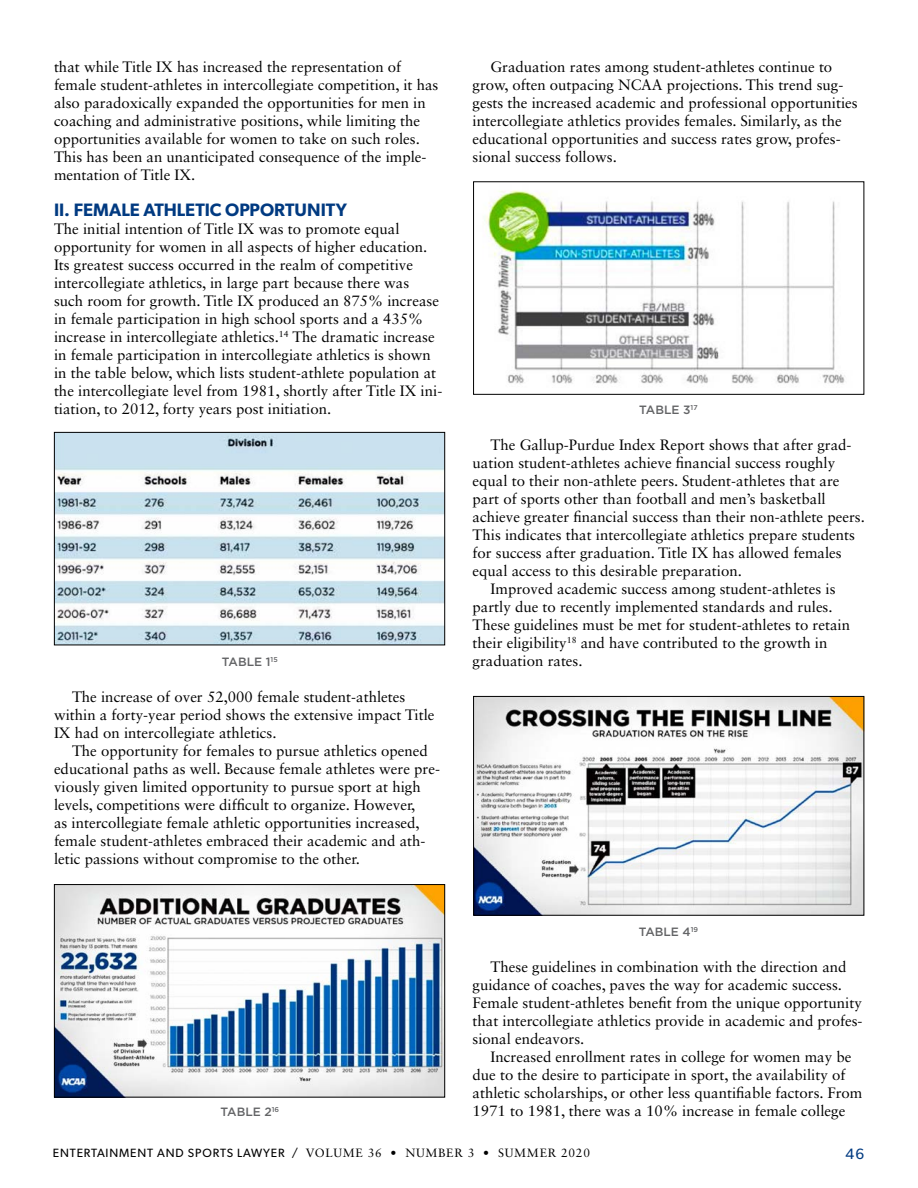
<style>
.page{position:relative;width:918px;height:1188px;background:#fff}
.page>*{position:absolute;margin:0;border:0;box-sizing:border-box;transform-origin:0 0}
.t1{font:600 18px "Gibson";color:#013a81}
.t2{font:15px/18px "Sabon LT Std";color:#000}
.t3{font:15px "Gibson";color:#013a81}
.t4{font:12px "Gibson";letter-spacing:.07em;color:#000}
.t5{font:500 12px "Gotham";color:#636466}
.s1{font-family:"Sabon LT Std"}
</style>
<div class="page">
<img style="left:56px;top:434px;width:387px;height:209px">
<div style="left:54px;top:432px;width:391px;height:213px;border:1px solid #000"></div>
<img style="left:56px;top:886px;width:387px;height:210px">
<div style="left:54px;top:884px;width:391px;height:214px;border:1px solid #000"></div>
<img style="left:484px;top:190px;width:361px;height:194px">
<div style="left:473px;top:181px;width:391px;height:214px;border:1px solid #000"></div>
<img style="left:475px;top:698px;width:387px;height:216px">
<div style="left:473px;top:696px;width:391px;height:220px;border:1px solid #000"></div>
<p class="t2" style="left:54px;top:58px;width:386px">that while Title IX has increased the representation of female student-athletes in intercollegiate competition, it has also paradoxically expanded the opportunities for men in coaching and administrative positions, while limiting the opportunities available for women to take on such roles.<br>This has been an unanticipated consequence of the imple&shy;mentation of Title IX.</p>
<p class="t1" style="left:54px;top:199px;width:294px">II. FEMALE ATHLETIC OPPORTUNITY</p>
<p class="t2" style="left:54px;top:220px;width:390px">The initial intention of Title IX was to promote equal opportunity for women in all aspects of higher education.<br>Its greatest success occurred in the realm of competitive intercollegiate athletics, in large part because there was<br>such room for growth. Title IX produced an 875% increase in female participation in high school sports and a 435% increase in intercollegiate athletics.<sup>14</sup> The dramatic increase in female participation in intercollegiate athletics is shown in the table below, which lists student-athlete population at the intercollegiate level from 1981, shortly after Title IX ini&shy;tiation, to 2012, forty years post initiation.</p>
<p class="t5" style="left:222px;top:654px;width:57px">TABLE 1<sup>15</sup></p>
<p class="t2" style="left:54px;top:688px;width:382px;text-indent:18px">The increase of over 52,000 female student-athletes within a forty-year period shows the extensive impact Title<br>IX had on intercollegiate athletics.</p>
<p class="t2" style="left:54px;top:742px;width:388px;text-indent:18px">The opportunity for females to pursue athletics opened educational paths as well. Because female athletes were pre&shy;viously given limited opportunity to pursue sport at high levels, competitions were difficult to organize. However,<br>as intercollegiate female athletic opportunities increased, female student-athletes embraced their academic and ath&shy;letic passions without compromise to the other.</p>
<p class="t5" style="left:221px;top:1104px;width:60px">TABLE 2<sup>16</sup></p>
<p class="t2" style="left:473px;top:58px;width:387px;text-indent:18px">Graduation rates among student-athletes continue to grow, often outpacing NCAA projections. This trend sug&shy;gests the increased academic and professional opportunities intercollegiate athletics provides females. Similarly, as the educational opportunities and success rates grow, profes&shy;sional success follows.</p>
<p class="t5" style="left:639px;top:402px;width:60px">TABLE 3<sup>17</sup></p>
<p class="t2" style="left:491px;top:436px;width:362px">The Gallup-Purdue Index Report shows that after grad-</p>
<p class="t2" style="left:473px;top:454px;width:364px">uation student-athletes achieve financial success roughly</p>
<p class="t2" style="left:473px;top:472px;width:368px">equal to their non-athlete peers. Student-athletes that are</p>
<p class="t2" style="left:473px;top:490px;width:355px">part of sports other than football and men’s basketball</p>
<p class="t2" style="left:473px;top:508px;width:394px">achieve greater financial success than their non-athlete peers.</p>
<p class="t2" style="left:473px;top:526px;width:384px">This indicates that intercollegiate athletics prepare students</p>
<p class="t2" style="left:473px;top:544px;width:371px">for success after graduation. Title IX has allowed females</p>
<p class="t2" style="left:473px;top:562px;width:271px">equal access to this desirable preparation.</p>
<p class="t2" style="left:491px;top:580px;width:346px">Improved academic success among student-athletes is</p>
<p class="t2" style="left:473px;top:598px;width:362px">partly due to recently implemented standards and rules.</p>
<p class="t2" style="left:473px;top:616px;width:379px">These guidelines must be met for student-athletes to retain</p>
<p class="t2" style="left:473px;top:634px;width:356px">their eligibility<sup>18</sup> and have contributed to the growth in</p>
<p class="t2" style="left:473px;top:652px;width:112px">graduation rates.</p>
<p class="t5" style="left:639px;top:924px;width:61px">TABLE 4<sup>19</sup></p>
<p class="t2" style="left:473px;top:958px;width:392px;text-indent:18px">These guidelines in combination with the direction and guidance of coaches, paves the way for academic success.<br>Female student-athletes benefit from the unique opportunity that intercollegiate athletics provide in academic and profes&shy;sional endeavors.</p>
<p class="t2" style="left:473px;top:1048px;width:391px;text-indent:18px">Increased enrollment rates in college for women may be due to the desire to participate in sport, the availability of athletic scholarships, or other less quantifiable factors. From 1971 to 1981, there was a 10% increase in female college</p>
<p class="t4" style="left:53px;top:1145px;width:539px">ENTERTAINMENT AND SPORTS LAWYER / <span class="s1">VOLUME 36 • NUMBER 3 • SUMMER 2020</span></p>
<p class="t3" style="left:846px;top:1145px;width:20px">46</p>
</div>
